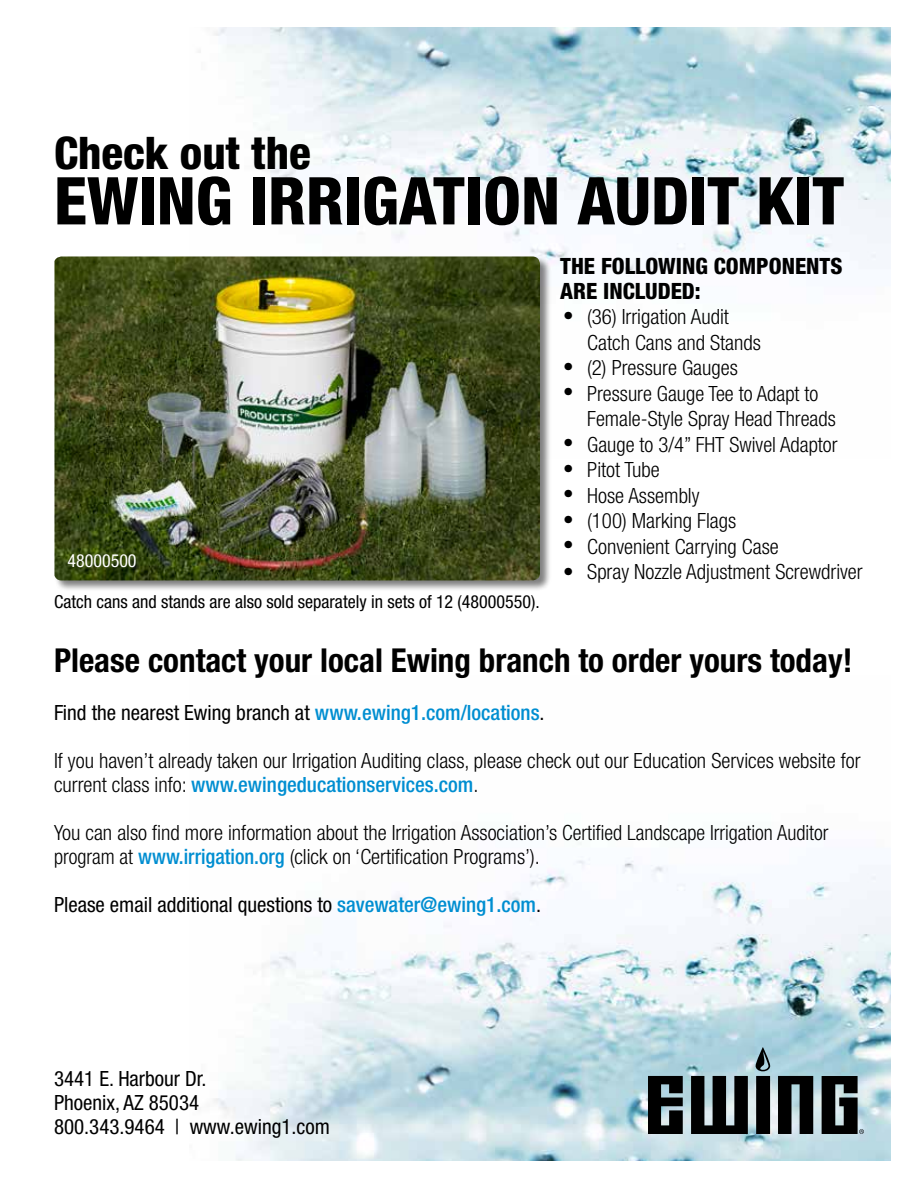
<style>
.page{position:relative;width:918px;height:1188px;background:#fff}
.page>*{position:absolute;margin:0;border:0;box-sizing:border-box;transform-origin:0 0}
.t1{font:800 condensed 66px "Helvetica Neue LT Std";color:#000}
.t2{font:800 condensed 45px "Helvetica Neue LT Std";color:#000}
.t3{font:700 condensed 33px "Helvetica Neue LT Std";color:#000}
.t4{font:800 condensed 22.5px/25.2px "Helvetica Neue LT Std";color:#000}
.t5{font:300 condensed 21px/25.5px "Helvetica Neue LT Std";color:#000}
.t6{font:condensed 21px/24px "Helvetica Neue LT Std";color:#000}
.t7{font:condensed 18px "Helvetica Neue LT Std";color:#000}
.t8{font:condensed 18px "Helvetica Neue LT Std";color:#fff}
.s1{font-weight:500;color:#008ed1}
</style>
<div class="page">
<img style="left:199px;top:842px;width:692px;height:319px">
<img style="left:199px;top:27px;width:692px;height:265px">
<div style="left:54px;top:256px;width:498px;height:336px;background:#000;opacity:.5"></div>
<img style="left:54px;top:256px;width:486px;height:324px">
<svg style="left:648px;top:1076px;width:35px;height:58px;background:#24292b"></svg>
<svg style="left:691px;top:1076px;width:57px;height:58px;background:#323839"></svg>
<div style="left:756px;top:1076px;width:14px;height:58px;background:#000"></div>
<svg style="left:778px;top:1076px;width:35px;height:58px;background:#272c2d"></svg>
<svg style="left:822px;top:1076px;width:42px;height:58px;background:#3d4345"></svg>
<svg style="left:756px;top:1047px;width:14px;height:24px"></svg>
<h2 class="t2" style="left:54px;top:125px;width:258px">Check out the</h2>
<h1 class="t1" style="left:54px;top:160px;width:792px">EWING IRRIGATION AUDIT KIT</h1>
<p class="t8" style="left:68px;top:550px;width:71px">48000500</p>
<p class="t7" style="left:54px;top:591px;width:487px">Catch cans and stands are also sold separately in sets of 12 (48000550).</p>
<p class="t4" style="left:560px;top:253px;width:284px">THE FOLLOWING COMPONENTS<br>ARE INCLUDED:</p>
<p class="t5" style="left:587px;top:304px;width:175px;text-indent:-24px">• (36) Irrigation Audit<br>Catch Cans and Stands</p>
<p class="t5" style="left:563px;top:355px;width:176px">• (2) Pressure Gauges</p>
<p class="t5" style="left:587px;top:381px;width:250px;text-indent:-24px">• Pressure Gauge Tee to Adapt to<br>Female-Style Spray Head Threads</p>
<p class="t5" style="left:563px;top:432px;width:276px">• Gauge to 3/4” FHT Swivel Adaptor</p>
<p class="t5" style="left:563px;top:457px;width:98px">• Pitot Tube</p>
<p class="t5" style="left:563px;top:483px;width:138px">• Hose Assembly</p>
<p class="t5" style="left:563px;top:508px;width:175px">• (100) Marking Flags</p>
<p class="t5" style="left:563px;top:534px;width:217px">• Convenient Carrying Case</p>
<p class="t5" style="left:563px;top:559px;width:301px">• Spray Nozzle Adjustment Screwdriver</p>
<h3 class="t3" style="left:54px;top:640px;width:800px">Please contact your local Ewing branch to order yours today!</h3>
<p class="t6" style="left:54px;top:700px;width:492px">Find the nearest Ewing branch at <span class="s1">www.ewing1.com/locations</span>.</p>
<p class="t5" style="left:54px;top:748px;width:808px;line-height:24px">If you haven’t already taken our Irrigation Auditing class, please check out our Education Services website for current class info: <span class="s1">www.ewingeducationservices.com</span>.</p>
<p class="t5" style="left:54px;top:820px;width:776px;line-height:24px">You can also find more information about the Irrigation Association’s Certified Landscape Irrigation Auditor program at <span class="s1">www.irrigation.org</span> (click on ‘Certification Programs’).</p>
<p class="t6" style="left:54px;top:892px;width:489px">Please email additional questions to <span class="s1">savewater@ewing1.com</span>.</p>
<p class="t6" style="left:54px;top:1066px;width:278px">3441 E. Harbour Dr.<br>Phoenix, AZ 85034<br>800.343.9464 | www.ewing1.com</p>
</div>
